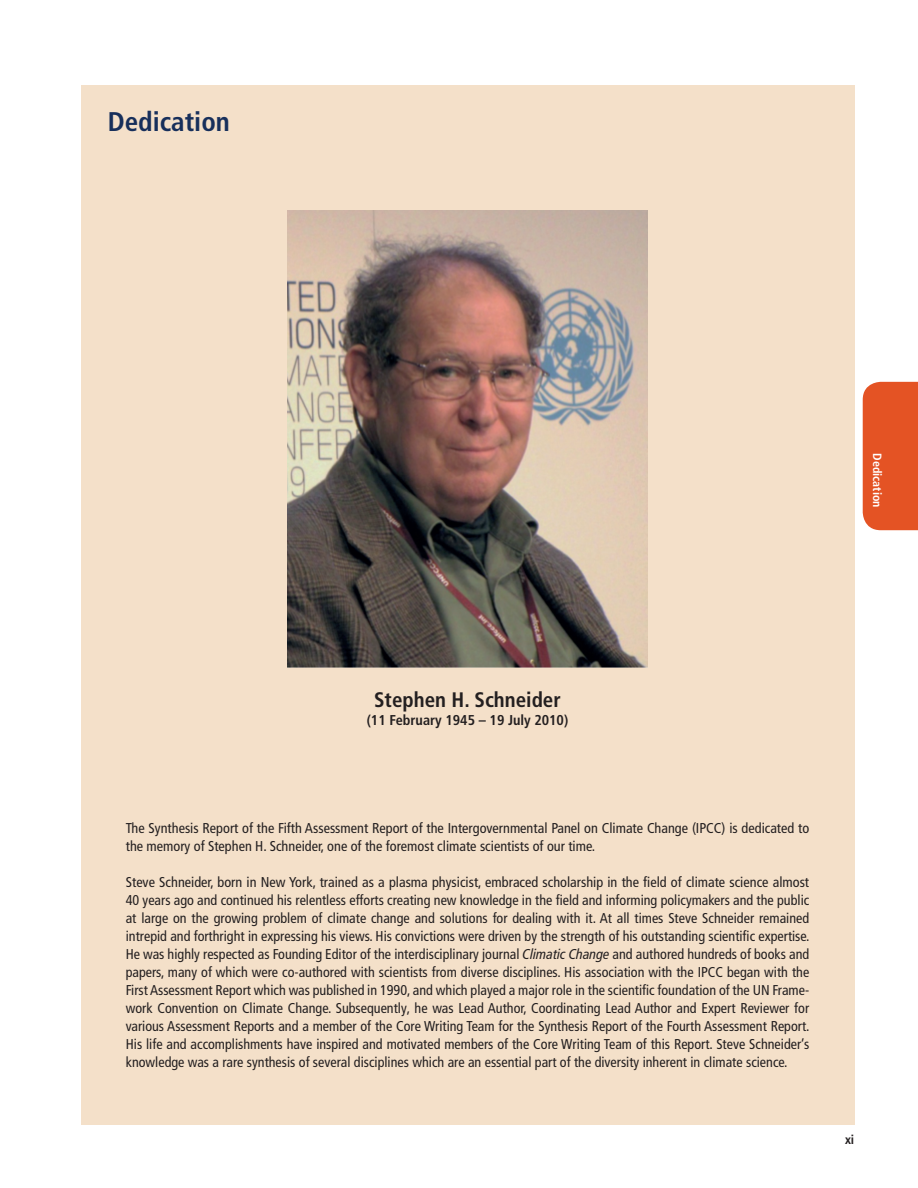
<style>
.page{position:relative;width:918px;height:1188px;background:#fff}
.page>*{position:absolute;margin:0;border:0;box-sizing:border-box;transform-origin:0 0}
.t1{font:700 condensed 27px "Frutiger LT Pro";color:#172f5b}
.t2{font:700 condensed 21px "Frutiger LT Pro";color:#231f20}
.t3{font:condensed 14.25px/18px "Frutiger LT Pro";color:#231f20}
.t4{font:700 condensed 14.25px "Frutiger LT Pro";color:#231f20}
.t5{font:700 condensed 12.75px "Frutiger LT Pro";color:#231f20}
.t6{font:700 condensed 12px "Frutiger LT Pro";color:#fff}
.s1{font-style:italic}
</style>
<div class="page">
<div style="left:863px;top:382px;width:55px;height:148px;background:#e45324"></div>
<div style="left:81px;top:85px;width:773px;height:1039px;background:#f4e0c9"></div>
<img style="left:287px;top:210px;width:361px;height:457px">
<h1 class="t1" style="left:108px;top:105px;width:124px">Dedication</h1>
<p class="t6" style="left:884px;top:453px;width:56px;rotate:90deg">Dedication</p>
<h2 class="t2" style="left:374px;top:687px;width:188px">Stephen H. Schneider</h2>
<p class="t4" style="left:367px;top:711px;width:203px">(11 February 1945 – 19 July 2010)</p>
<p class="t3" style="left:126px;top:819px;width:685px">The Synthesis Report of the Fifth Assessment Report of the Intergovernmental Panel on Climate Change (IPCC) is dedicated to the memory of Stephen H. Schneider, one of the foremost climate scientists of our time.</p>
<p class="t3" style="left:126px;top:873px;width:685px;text-align:justify">Steve Schneider, born in New York, trained as a plasma physicist, embraced scholarship in the field of climate science almost 40 years ago and continued his relentless efforts creating new knowledge in the field and informing policymakers and the public at large on the growing problem of climate change and solutions for dealing with it. At all times Steve Schneider remained intrepid and forthright in expressing his views. His convictions were driven by the strength of his outstanding scientific expertise.<br>He was highly respected as Founding Editor of the interdisciplinary journal <span class="s1">Climatic Change</span> and authored hundreds of books and papers, many of which were co-authored with scientists from diverse disciplines. His association with the IPCC began with the First Assessment Report which was published in 1990, and which played a major role in the scientific foundation of the UN Frame&shy;work Convention on Climate Change. Subsequently, he was Lead Author, Coordinating Lead Author and Expert Reviewer for various Assessment Reports and a member of the Core Writing Team for the Synthesis Report of the Fourth Assessment Report.<br>His life and accomplishments have inspired and motivated members of the Core Writing Team of this Report. Steve Schneider’s knowledge was a rare synthesis of several disciplines which are an essential part of the diversity inherent in climate science.</p>
<p class="t5" style="left:845px;top:1132px;width:11px">xi</p>
</div>
